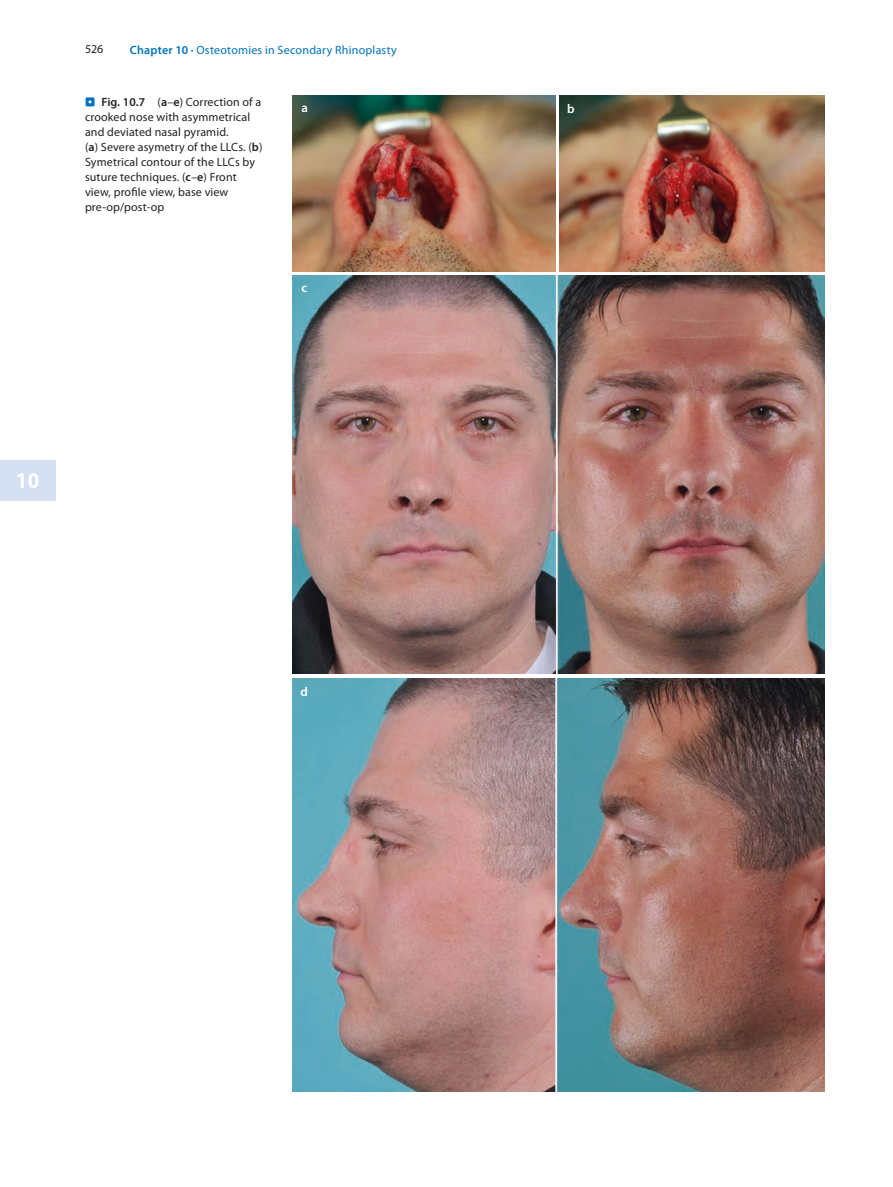
<style>
.page{position:relative;width:893px;height:1187px;background:#fff}
.page>*{position:absolute;margin:0;border:0;box-sizing:border-box;transform-origin:0 0}
.t1{font:700 semi-condensed 22.5px "Jkldxp Myriad Pro";color:#fff}
.t2{font:600 12.75px "Hrsmcs Myriad Pro";color:#fff}
.t3{font:12px/15px "Tsdhlw Myriad Pro";letter-spacing:.01em;color:#231f20}
.t4{font:12px "Tsdhlw Myriad Pro";letter-spacing:.02em;color:#0072bc}
.s1{font-family:"Xcbnhv Myriad Pro";font-weight:600}
.s2{font-family:"Tkxbyj Blik Buttons";color:#0072bc}
</style>
<div class="page">
<div style="left:0;top:460px;width:55px;height:41px;background:#d4e0f1"></div>
<img style="left:293px;top:96px;width:263px;height:175px">
<img style="left:560px;top:96px;width:264px;height:175px">
<img style="left:293px;top:275px;width:531px;height:398px">
<img style="left:293px;top:678px;width:531px;height:413px">
<p class="t3" style="left:85px;top:41px;width:20px">526</p>
<p class="t4" style="left:130px;top:42px;width:269px"><span class="s1">Chapter 10 ·</span> Osteotomies in Secondary Rhinoplasty</p>
<p class="t3" style="left:85px;top:94px;width:179px"><span class="s2">.</span> <span class="s1">Fig. 10.7</span> (<span class="s1">a</span>–<span class="s1">e</span>) Correction of a crooked nose with asymmetrical and deviated nasal pyramid.<br>(<span class="s1">a</span>) Severe asymetry of the LLCs. (<span class="s1">b</span>)<br>Symetrical contour of the LLCs by suture techniques. (<span class="s1">c</span>–<span class="s1">e</span>) Front view, profile view, base view pre-op/post-op</p>
<p class="t2" style="left:301px;top:100px;width:8px">a</p>
<p class="t2" style="left:301px;top:279px;width:7px">c</p>
<h1 class="t1" style="left:16px;top:466px;width:25px">10</h1>
<p class="t2" style="left:301px;top:683px;width:9px">d</p>
<p class="t2" style="left:567px;top:101px;width:9px">b</p>
</div>
